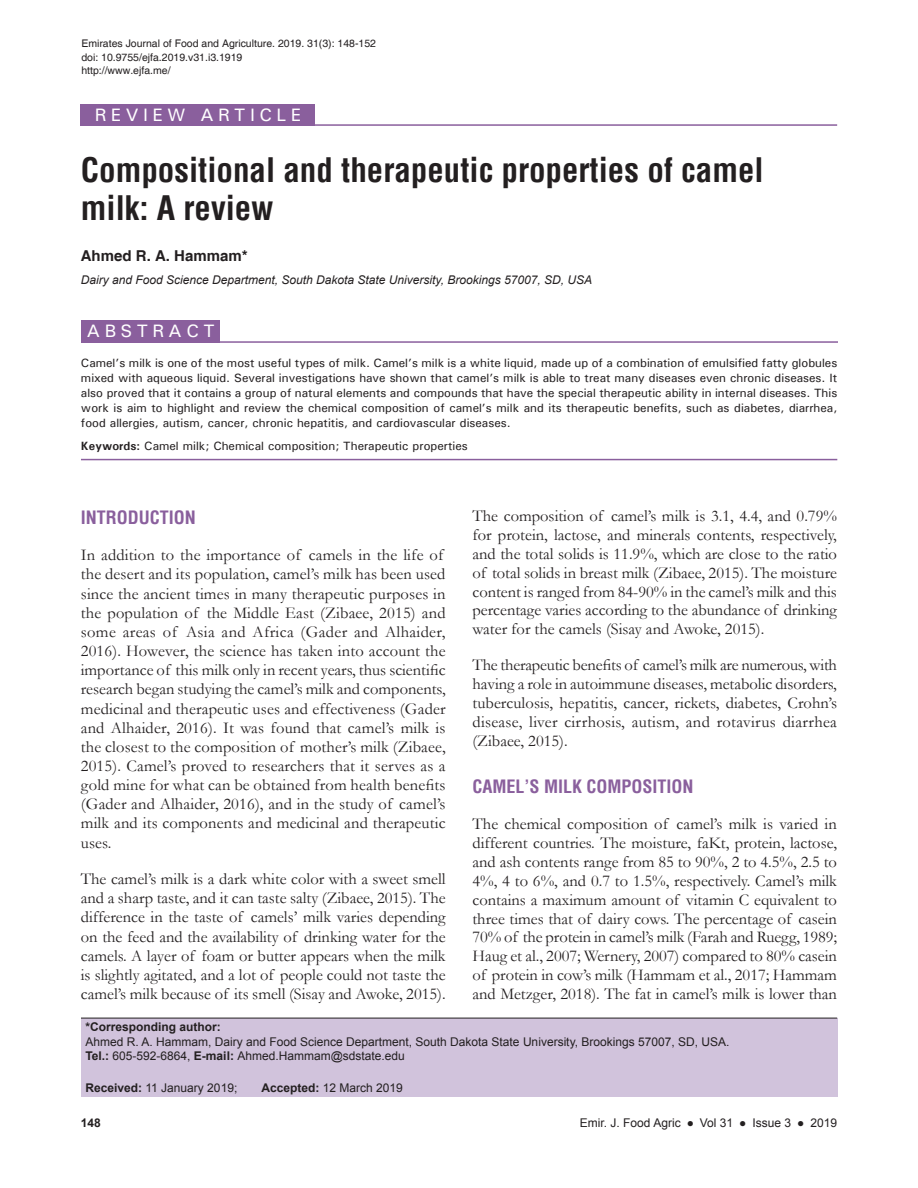
<style>
.page{position:relative;width:918px;height:1188px;background:#fff}
.page>*{position:absolute;margin:0;border:0;box-sizing:border-box;transform-origin:0 0}
.AT{font:700 condensed 33px/37.5px "Helvetica";color:#231f20}
.t1{font:700 condensed 18px "Helvetica";color:#8a5f9d}
.AH{font:500 18px "Univers";letter-spacing:.25em;color:#fff}
.ABSH{font:500 18px "Univers";letter-spacing:.25em;color:#fff}
.TX{font:16.5px/19.2px "Garamond";letter-spacing:.01em;color:#231f20;text-align:justify}
.AU{font:700 15px "Helvetica";color:#231f20}
.ABS{font:500 12px/15px "Univers";color:#231f20;text-align:justify}
.ADD{font:12px/14.4px "Arial";color:#231f20}
.AFF{font:italic 12px "Arial";color:#231f20}
.KWD{font:500 12px "Univers";color:#231f20}
.His{font:12px "Arial";color:#231f20}
.t2{font:700 12px "Arial";color:#231f20}
.Journal{font:10.5px "Helvetica";color:#231f20}
.s1{font-weight:700}
</style>
<div class="page">
<hr style="left:81px;top:459px;width:756px;height:1px;background:#8a5f9d">
<div style="left:82px;top:320px;width:138px;height:23px;background:#8a5f9d"></div>
<hr style="left:82px;top:341px;width:756px;height:2px;background:#8a5f9d">
<div style="left:81px;top:104px;width:234px;height:22px;background:#8a5f9d"></div>
<hr style="left:81px;top:124px;width:756px;height:2px;background:#8a5f9d">
<div style="left:81px;top:1018px;width:756px;height:78px;background:#d1c3dc"></div>
<hr style="left:81px;top:1018px;width:756px;height:1px;background:#231f20">
<p class="Journal" style="left:81px;top:37px;width:296px">Emirates Journal of Food and Agriculture. 2019. 31(3): 148-152</p>
<p class="Journal" style="left:81px;top:51px;width:163px">doi: 10.9755/ejfa.2019.v31.i3.1919</p>
<p class="Journal" style="left:81px;top:64px;width:91px">http://www.ejfa.me/</p>
<p class="AH" style="left:95px;top:104px;width:208px">REVIEW ARTICLE</p>
<p class="AT" style="left:81px;top:151px;width:684px">Compositional and therapeutic properties of camel milk: A review</p>
<p class="AU" style="left:81px;top:247px;width:168px">Ahmed R. A. Hammam*</p>
<p class="AFF" style="left:81px;top:272px;width:513px">Dairy and Food Science Department, South Dakota State University, Brookings 57007, SD, USA</p>
<p class="ABSH" style="left:87px;top:319px;width:129px">ABSTRACT</p>
<p class="ABS" style="left:81px;top:355px;width:758px">Camel’s milk is one of the most useful types of milk. Camel’s milk is a white liquid, made up of a combination of emulsified fatty globules mixed with aqueous liquid. Several investigations have shown that camel’s milk is able to treat many diseases even chronic diseases. It also proved that it contains a group of natural elements and compounds that have the special therapeutic ability in internal diseases. This work is aim to highlight and review the chemical composition of camel’s milk and its therapeutic benefits, such as diabetes, diarrhea, food allergies, autism, cancer, chronic hepatitis, and cardiovascular diseases.</p>
<p class="KWD" style="left:81px;top:439px;width:388px"><span class="s1">Keywords:</span> Camel milk; Chemical composition; Therapeutic properties</p>
<h1 class="t1" style="left:81px;top:505px;width:117px">INTRODUCTION</h1>
<p class="TX" style="left:81px;top:545px;width:366px;text-align:left">In addition to the importance of camels in the life of the desert and its population, camel’s milk has been used since the ancient times in many therapeutic purposes in the population of the Middle East (Zibaee, 2015) and some areas of Asia and Africa (Gader and Alhaider, 2016). However, the science has taken into account the importance of this milk only in recent years, thus scientific research began studying the camel’s milk and components, medicinal and therapeutic uses and effectiveness (Gader and Alhaider, 2016). It was found that camel’s milk is the closest to the composition of mother’s milk (Zibaee, 2015). Camel’s proved to researchers that it serves as a gold mine for what can be obtained from health benefits (Gader and Alhaider, 2016), and in the study of camel’s milk and its components and medicinal and therapeutic uses.</p>
<p class="TX" style="left:81px;top:869px;width:366px">The camel’s milk is a dark white color with a sweet smell and a sharp taste, and it can taste salty (Zibaee, 2015). The difference in the taste of camels’ milk varies depending on the feed and the availability of drinking water for the camels. A layer of foam or butter appears when the milk is slightly agitated, and a lot of people could not taste the camel’s milk because of its smell (Sisay and Awoke, 2015).</p>
<p class="TX" style="left:472px;top:506px;width:366px">The composition of camel’s milk is 3.1, 4.4, and 0.79% for protein, lactose, and minerals contents, respectively, and the total solids is 11.9%, which are close to the ratio of total solids in breast milk (Zibaee, 2015). The moisture content is ranged from 84-90% in the camel’s milk and this percentage varies according to the abundance of drinking water for the camels (Sisay and Awoke, 2015).</p>
<p class="TX" style="left:472px;top:655px;width:366px">The therapeutic benefits of camel’s milk are numerous, with having a role in autoimmune diseases, metabolic disorders, tuberculosis, hepatitis, cancer, rickets, diabetes, Crohn’s disease, liver cirrhosis, autism, and rotavirus diarrhea (Zibaee, 2015).</p>
<h1 class="t1" style="left:472px;top:775px;width:223px">CAMEL’S MILK COMPOSITION</h1>
<p class="TX" style="left:472px;top:814px;width:366px">The chemical composition of camel’s milk is varied in different countries. The moisture, faKt, protein, lactose, and ash contents range from 85 to 90%, 2 to 4.5%, 2.5 to 4%, 4 to 6%, and 0.7 to 1.5%, respectively. Camel’s milk contains a maximum amount of vitamin C equivalent to three times that of dairy cows. The percentage of casein 70% of the protein in camel’s milk (Farah and Ruegg, 1989; Haug et al., 2007; Wernery, 2007) compared to 80% casein of protein in cow’s milk (Hammam et al., 2017; Hammam and Metzger, 2018). The fat in camel’s milk is lower than</p>
<p class="ADD" style="left:85px;top:1020px;width:646px"><span class="s1">*Corresponding author:<br></span>Ahmed R. A. Hammam, Dairy and Food Science Department, South Dakota State University, Brookings 57007, SD, USA.<br><span class="s1">Tel.:</span> 605-592-6864, <span class="s1">E-mail:</span> Ahmed.Hammam@sdstate.edu</p>
<p class="His" style="left:85px;top:1079px;width:153px"><span class="s1">Received:</span> 11 January 2019;</p>
<p class="His" style="left:261px;top:1079px;width:143px"><span class="s1">Accepted:</span> 12 March 2019</p>
<p class="t2" style="left:81px;top:1115px;width:22px">148</p>
<p class="ADD" style="left:580px;top:1116px;width:259px">Emir. J. Food Agric ● Vol 31 ● Issue 3 ● 2019</p>
</div>
